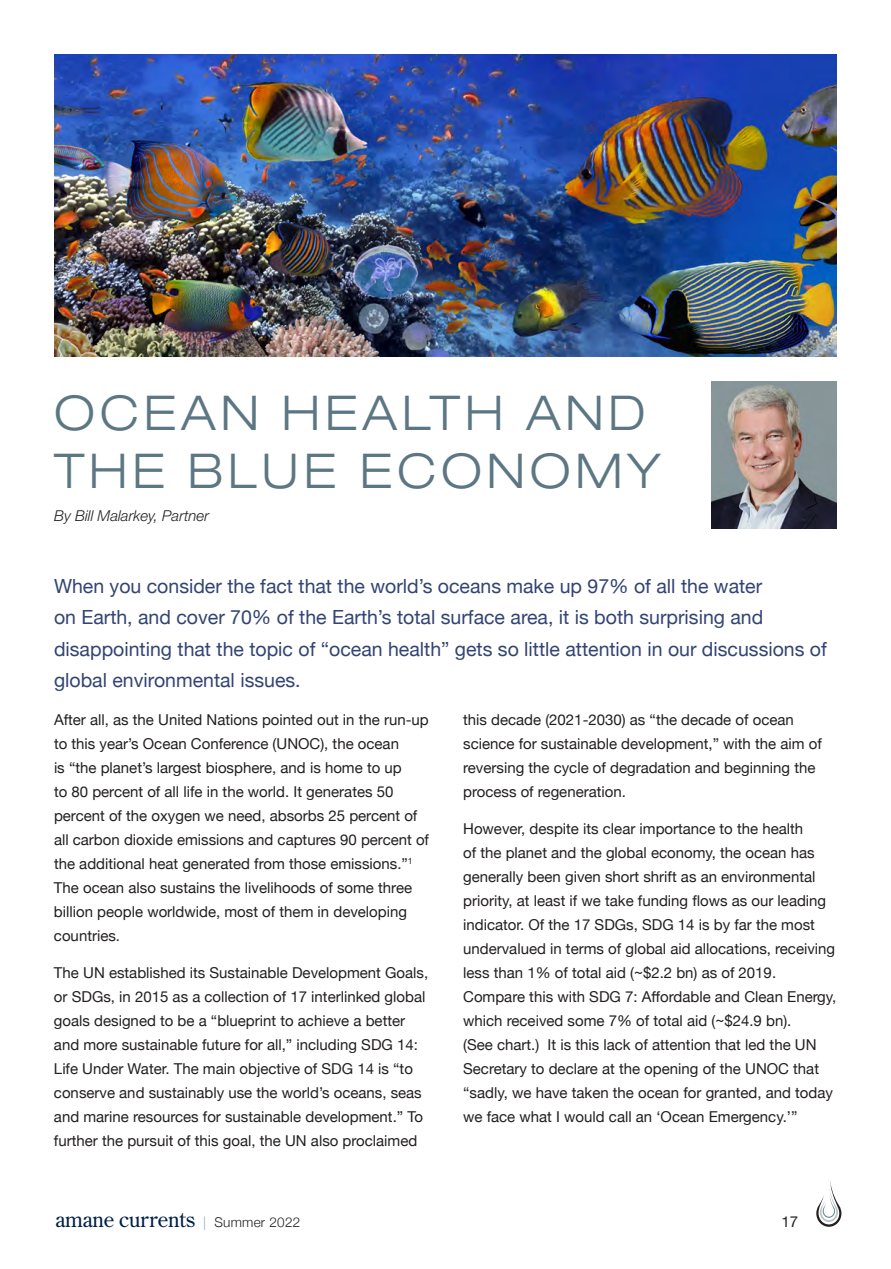
<style>
.page{position:relative;width:891px;height:1269px;background:#fff}
.page>*{position:absolute;margin:0;border:0;box-sizing:border-box;transform-origin:0 0}
.Heads{font:300 expanded 48px "Helvetica Neue";letter-spacing:.1em;color:#5c7783}
.t1{font:21px "Century Old Style";letter-spacing:-.01em;color:#002045}
.call_outs{font:19.5px/31.5px "Helvetica Neue";color:#334473}
.text{font:15px/24px "Helvetica Neue";color:#231f20}
.Heads-2{font:italic 300 15px "Helvetica Neue";color:#231f20}
.s1{font-family:"Helvetica Neue";font-weight:300;font-size:13.5px;color:#97a4af}
.s2{font-family:"Helvetica Neue";font-weight:300;font-size:13.5px;color:#231f20}
</style>
<div class="page">
<svg style="left:816px;top:1181px;width:25px;height:46px"></svg>
<img style="left:54px;top:54px;width:783px;height:302px">
<img style="left:712px;top:382px;width:125px;height:147px">
<p class="Heads" style="left:54px;top:384px;width:593px">OCEAN HEALTH AND</p>
<p class="Heads" style="left:54px;top:442px;width:608px">THE BLUE ECONOMY</p>
<p class="Heads-2" style="left:54px;top:506px;width:157px">By Bill Malarkey, Partner</p>
<p class="call_outs" style="left:54px;top:571px;width:774px">When you consider the fact that the world’s oceans make up 97% of all the water<br>on Earth, and cover 70% of the Earth’s total surface area, it is both surprising and disappointing that the topic of “ocean health” gets so little attention in our discussions of global environmental issues.</p>
<p class="text" style="left:54px;top:708px;width:377px">After all, as the United Nations pointed out in the run-up to this year’s Ocean Conference (UNOC), the ocean<br>is “the planet’s largest biosphere, and is home to up<br>to 80 percent of all life in the world. It generates 50 percent of the oxygen we need, absorbs 25 percent of all carbon dioxide emissions and captures 90 percent of the additional heat generated from those emissions.”<sup>1<br></sup>The ocean also sustains the livelihoods of some three billion people worldwide, most of them in developing countries.</p>
<p class="text" style="left:54px;top:962px;width:376px">The UN established its Sustainable Development Goals, or SDGs, in 2015 as a collection of 17 interlinked global goals designed to be a “blueprint to achieve a better and more sustainable future for all,” including SDG 14:<br>Life Under Water. The main objective of SDG 14 is “to conserve and sustainably use the world’s oceans, seas and marine resources for sustainable development.” To further the pursuit of this goal, the UN also proclaimed</p>
<p class="text" style="left:463px;top:708px;width:360px">this decade (2021-2030) as “the decade of ocean science for sustainable development,” with the aim of reversing the cycle of degradation and beginning the process of regeneration.</p>
<p class="text" style="left:463px;top:818px;width:375px">However, despite its clear importance to the health<br>of the planet and the global economy, the ocean has generally been given short shrift as an environmental priority, at least if we take funding flows as our leading indicator. Of the 17 SDGs, SDG 14 is by far the most undervalued in terms of global aid allocations, receiving less than 1% of total aid (~$2.2 bn) as of 2019.<br>Compare this with SDG 7: Affordable and Clean Energy, which received some 7% of total aid (~$24.9 bn).<br>(See chart.) It is this lack of attention that led the UN Secretary to declare at the opening of the UNOC that “sadly, we have taken the ocean for granted, and today we face what I would call an ‘Ocean Emergency.’”</p>
<h2 class="t1" style="left:56px;top:1206px;width:246px">amane currents <span class="s1">|</span> <span class="s2">Summer 2022</span></h2>
<p class="text" style="left:782px;top:1210px;width:18px">17</p>
</div>
